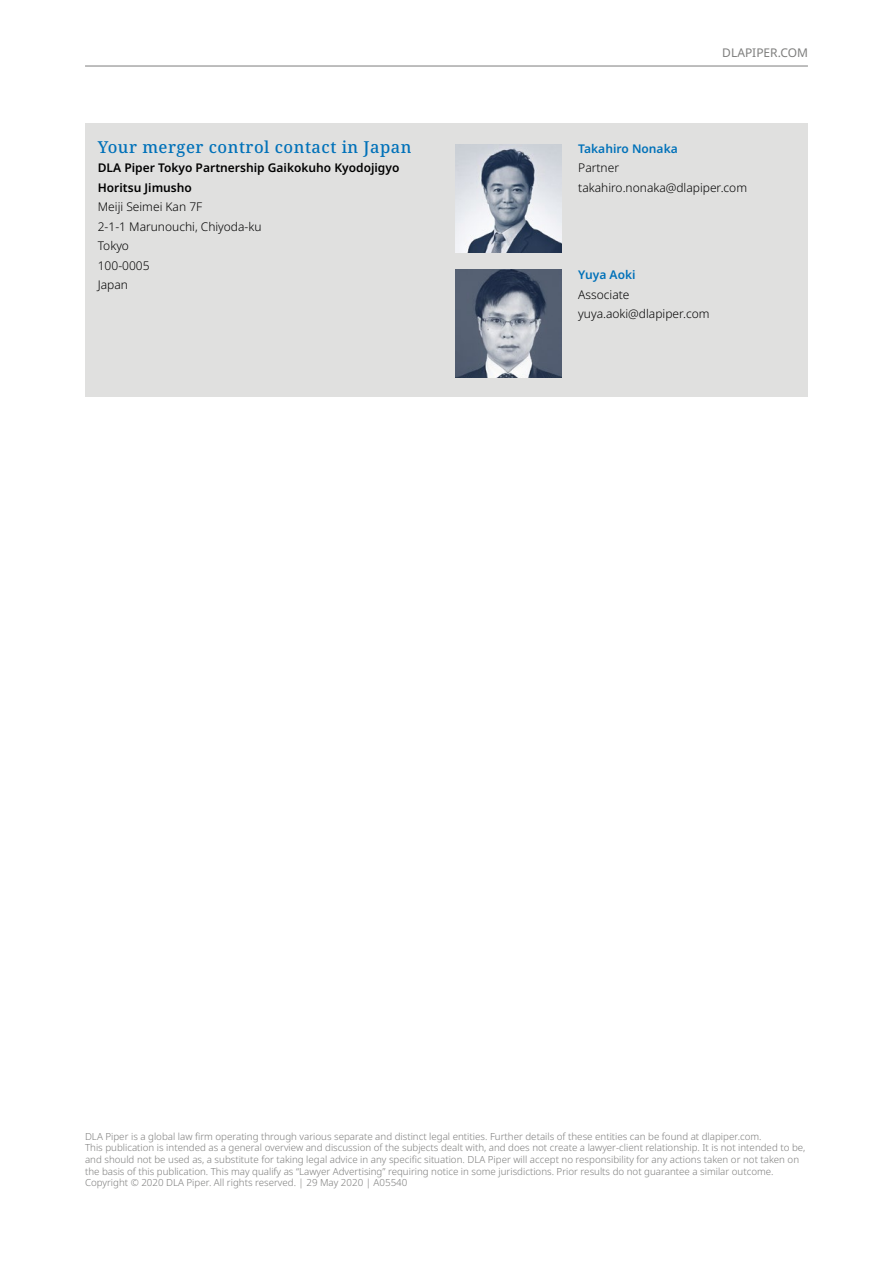
<style>
.page{position:relative;width:893px;height:1263px;background:#fff}
.page>*{position:absolute;margin:0;border:0;box-sizing:border-box;transform-origin:0 0}
.t1{font:500 16.5px "Noto Serif";letter-spacing:.03em;color:#0071b9}
.t2{font:300 12px/19.5px "Noto Sans";color:#000}
.t3{font:600 12px/19.5px "Noto Sans";color:#000}
.t4{font:600 12px "Noto Sans";color:#0071b9}
.t5{font:12px "Noto Sans";color:#7e7e7d}
.t6{font:300 9.75px/11.7px "Noto Sans";color:#7e7e7d}
</style>
<div class="page">
<hr style="left:85px;top:66px;width:723px;height:1px;background:#7e7e7d">
<div style="left:85px;top:123px;width:723px;height:273px;background:#e0e0df"></div>
<img style="left:455px;top:270px;width:106px;height:107px">
<img style="left:455px;top:144px;width:106px;height:108px">
<h1 class="t1" style="left:98px;top:135px;width:315px">Your merger control contact in Japan</h1>
<p class="t3" style="left:98px;top:158px;width:303px">DLA Piper Tokyo Partnership Gaikokuho Kyodojigyo<br>Horitsu Jimusho</p>
<p class="t2" style="left:98px;top:197px;width:165px">Meiji Seimei Kan 7F<br>2-1-1 Marunouchi, Chiyoda-ku<br>Tokyo<br>100-0005<br>Japan</p>
<p class="t5" style="left:722px;top:45px;width:87px">DLAPIPER.COM</p>
<p class="t4" style="left:578px;top:140px;width:101px">Takahiro Nonaka</p>
<p class="t2" style="left:578px;top:158px;width:170px">Partner takahiro.nonaka@dlapiper.com</p>
<p class="t4" style="left:578px;top:266px;width:59px">Yuya Aoki</p>
<p class="t2" style="left:578px;top:285px;width:133px">Associate yuya.aoki@dlapiper.com</p>
<p class="t6" style="left:85px;top:1130px;width:722px">DLA Piper is a global law firm operating through various separate and distinct legal entities. Further details of these entities can be found at dlapiper.com.<br>This publication is intended as a general overview and discussion of the subjects dealt with, and does not create a lawyer-client relationship. It is not intended to be, and should not be used as, a substitute for taking legal advice in any specific situation. DLA Piper will accept no responsibility for any actions taken or not taken on the basis of this publication. This may qualify as “Lawyer Advertising” requiring notice in some jurisdictions. Prior results do not guarantee a similar outcome.<br>Copyright © 2020 DLA Piper. All rights reserved. | 29 May 2020 | A05540</p>
</div>
